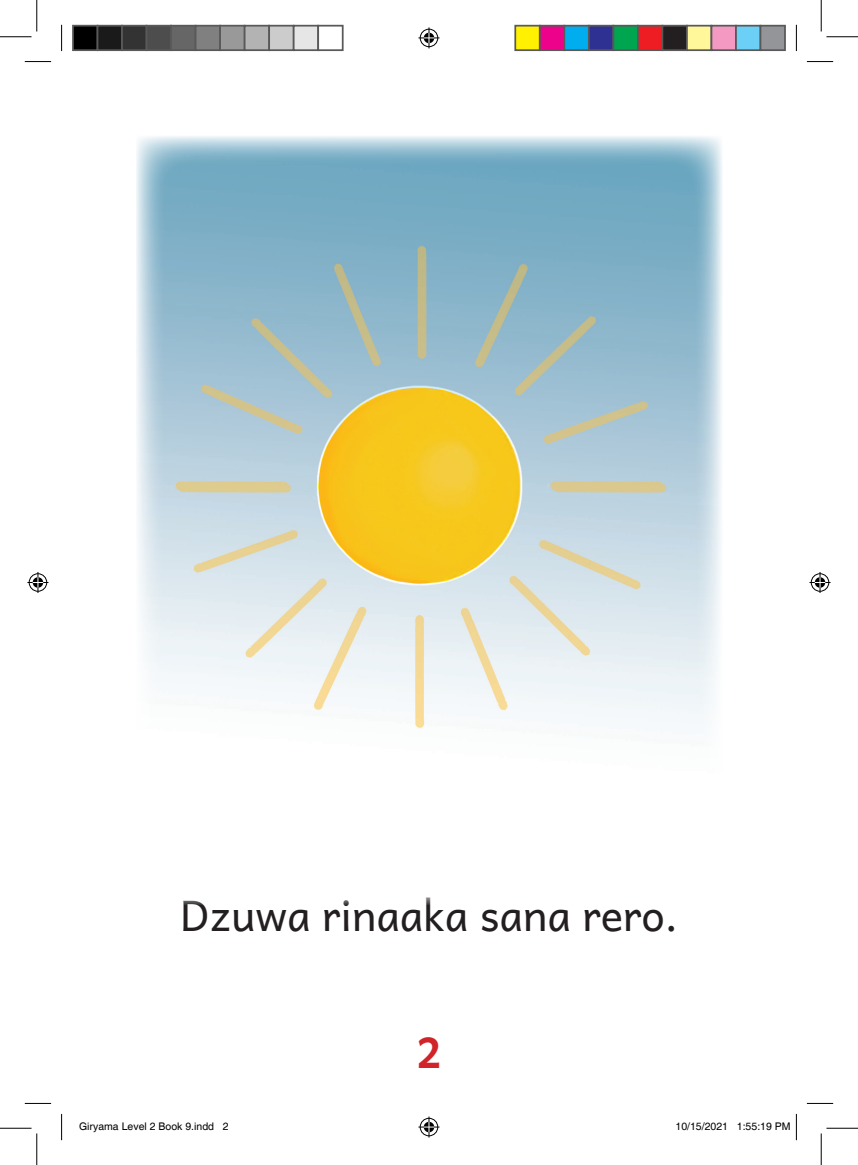
<style>
.page{position:relative;width:858px;height:1165px;background:#fff}
.page>*{position:absolute;margin:0;border:0;box-sizing:border-box;transform-origin:0 0}
.Body_Text{font:42px "Andika New Basic";color:#231f20}
.t1{font:700 42px "Andika New Basic";color:#d1232a}
.t2{font:10.5px "Helvetica";color:#000}
</style>
<div class="page">
<img style="left:136px;top:136px;width:586px;height:593px">
<svg style="left:25px;top:61px;width:26px;height:1px"></svg>
<svg style="left:806px;top:61px;width:26px;height:1px"></svg>
<svg style="left:25px;top:1103px;width:26px;height:1px"></svg>
<svg style="left:806px;top:1103px;width:26px;height:1px"></svg>
<svg style="left:61px;top:25px;width:1px;height:26px"></svg>
<svg style="left:61px;top:1114px;width:1px;height:26px"></svg>
<svg style="left:795px;top:25px;width:1px;height:26px"></svg>
<hr style="left:0;top:36px;width:32px;height:1px;background:#000">
<hr style="left:826px;top:36px;width:31px;height:1px;background:#000">
<hr style="left:0;top:1128px;width:32px;height:1px;background:#000">
<hr style="left:826px;top:1128px;width:31px;height:1px;background:#000">
<hr style="left:36px;top:0;width:1px;height:32px;background:#000">
<hr style="left:36px;top:1133px;width:1px;height:32px;background:#000">
<hr style="left:820px;top:0;width:1px;height:32px;background:#000">
<hr style="left:820px;top:1133px;width:1px;height:32px;background:#000">
<svg style="left:418px;top:27px;width:21px;height:21px"></svg>
<svg style="left:418px;top:1116px;width:21px;height:21px"></svg>
<svg style="left:27px;top:572px;width:21px;height:21px"></svg>
<svg style="left:809px;top:572px;width:21px;height:21px"></svg>
<div style="left:73px;top:26px;width:24px;height:24px;background:#000"></div>
<div style="left:72px;top:25px;width:26px;height:26px;border:2px solid #595959"></div>
<div style="left:97px;top:26px;width:25px;height:24px;background:#1a1a1a"></div>
<div style="left:97px;top:25px;width:26px;height:26px;border:2px solid #595959"></div>
<div style="left:122px;top:26px;width:24px;height:24px;background:#333"></div>
<div style="left:121px;top:25px;width:26px;height:26px;border:2px solid #595959"></div>
<div style="left:146px;top:26px;width:25px;height:24px;background:#4d4d4d"></div>
<div style="left:146px;top:25px;width:26px;height:26px;border:2px solid #595959"></div>
<div style="left:171px;top:26px;width:24px;height:24px;background:#666"></div>
<div style="left:170px;top:25px;width:26px;height:26px;border:2px solid #595959"></div>
<div style="left:195px;top:26px;width:25px;height:24px;background:#808080"></div>
<div style="left:195px;top:25px;width:26px;height:26px;border:2px solid #595959"></div>
<div style="left:220px;top:26px;width:24px;height:24px;background:#999"></div>
<div style="left:219px;top:25px;width:26px;height:26px;border:2px solid #595959"></div>
<div style="left:244px;top:26px;width:25px;height:24px;background:#b3b3b3"></div>
<div style="left:244px;top:25px;width:26px;height:26px;border:2px solid #595959"></div>
<div style="left:269px;top:26px;width:24px;height:24px;background:#ccc"></div>
<div style="left:268px;top:25px;width:26px;height:26px;border:2px solid #595959"></div>
<div style="left:293px;top:26px;width:25px;height:24px;background:#e6e6e6"></div>
<div style="left:293px;top:25px;width:26px;height:26px;border:2px solid #595959"></div>
<div style="left:317px;top:25px;width:26px;height:26px;border:2px solid #595959"></div>
<div style="left:515px;top:26px;width:24px;height:24px;background:#fff101"></div>
<div style="left:514px;top:25px;width:26px;height:26px;border:2px solid #595959"></div>
<div style="left:539px;top:26px;width:25px;height:24px;background:#ed028c"></div>
<div style="left:538px;top:25px;width:27px;height:26px;border:2px solid #595959"></div>
<div style="left:564px;top:26px;width:24px;height:24px;background:#00aeef"></div>
<div style="left:563px;top:25px;width:26px;height:26px;border:2px solid #595959"></div>
<div style="left:588px;top:26px;width:25px;height:24px;background:#2e3092"></div>
<div style="left:587px;top:25px;width:27px;height:26px;border:2px solid #595959"></div>
<div style="left:613px;top:26px;width:24px;height:24px;background:#00a54f"></div>
<div style="left:612px;top:25px;width:26px;height:26px;border:2px solid #595959"></div>
<div style="left:637px;top:26px;width:25px;height:24px;background:#ee1d23"></div>
<div style="left:636px;top:25px;width:27px;height:26px;border:2px solid #595959"></div>
<div style="left:662px;top:26px;width:24px;height:24px;background:#231f20"></div>
<div style="left:661px;top:25px;width:26px;height:26px;border:2px solid #595959"></div>
<div style="left:686px;top:26px;width:25px;height:24px;background:#fff79a"></div>
<div style="left:685px;top:25px;width:27px;height:26px;border:2px solid #595959"></div>
<div style="left:711px;top:26px;width:24px;height:24px;background:#f499c2"></div>
<div style="left:710px;top:25px;width:26px;height:26px;border:2px solid #595959"></div>
<div style="left:735px;top:26px;width:25px;height:24px;background:#6bcff6"></div>
<div style="left:734px;top:25px;width:27px;height:26px;border:2px solid #595959"></div>
<div style="left:760px;top:26px;width:24px;height:24px;background:#939598"></div>
<div style="left:759px;top:25px;width:26px;height:26px;border:2px solid #595959"></div>
<svg style="left:795px;top:1114px;width:1px;height:26px"></svg>
<p class="Body_Text" style="left:180px;top:878px;width:499px">Dzuwa rinaaka sana rero.</p>
<h1 class="t1" style="left:416px;top:1014px;width:26px">2</h1>
<p class="t2" style="left:79px;top:1120px;width:151px">Giryama Level 2 Book 9.indd 2</p>
<p class="t2" style="left:675px;top:1120px;width:116px">10/15/2021 1:55:19 PM</p>
</div>
